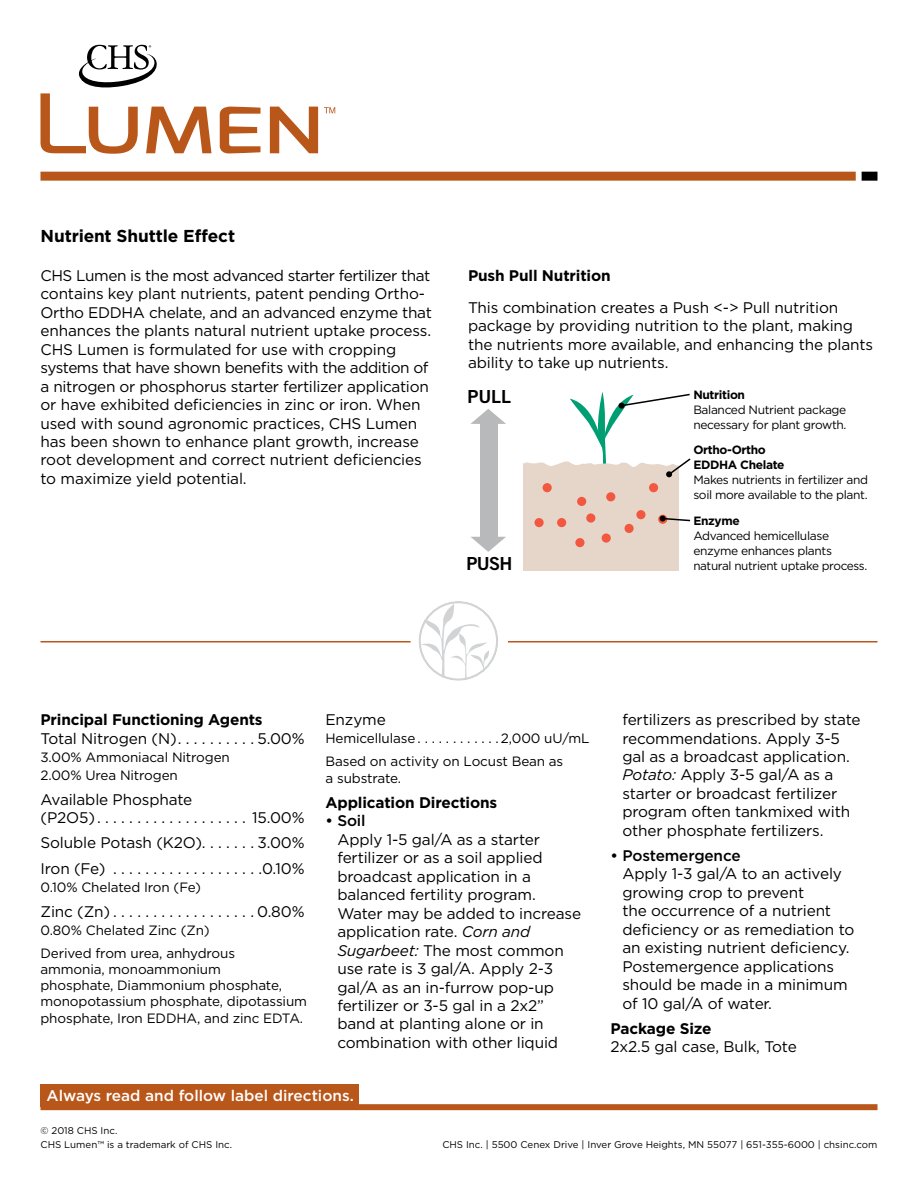
<style>
.page{position:relative;width:918px;height:1188px;background:#fff}
.page>*{position:absolute;margin:0;border:0;box-sizing:border-box;transform-origin:0 0}
.t1{font:18px "Trade Gothic LT Std Bd 2";letter-spacing:-.025em;color:#000}
.t2{font:700 17.25px "Gotham";letter-spacing:-.005em;color:#000}
.t3{font:15.3px/18.5px "Gotham";letter-spacing:-.01em;color:#000}
.t4{font:700 15.3px "Gotham";letter-spacing:-.01em;color:#000}
.t5{font:500 15.3px "Gotham";color:#fff}
.t6{font:500 15.3px "Gotham";letter-spacing:-.01em;color:#000}
.t7{font:13.5px/16.2px "Gotham";letter-spacing:-.01em;color:#000}
.t8{font:12px/15px "Gotham";letter-spacing:-.03em;color:#000}
.t9{font:700 12px/15px "Gotham";letter-spacing:-.03em;color:#000}
.t10{font:9.75px/13.4px "Gotham";color:#000}
.s1{font-style:italic}
</style>
<div class="page">
<div style="left:40px;top:1084px;width:319px;height:22px;background:#b9571b"></div>
<div style="left:40px;top:1104px;width:838px;height:6px;background:#b9571b"></div>
<div style="left:40px;top:172px;width:816px;height:9px;background:#b9571b"></div>
<div style="left:862px;top:172px;width:16px;height:9px;background:#000"></div>
<svg style="left:220px;top:107px;width:40px;height:46px"></svg>
<svg style="left:270px;top:107px;width:48px;height:46px"></svg>
<svg style="left:40px;top:45px;width:172px;height:109px"></svg>
<svg style="left:324px;top:107px;width:11px;height:6px"></svg>
<hr style="left:40px;top:641px;width:371px;height:1px;background:#b9571b">
<hr style="left:508px;top:641px;width:369px;height:1px;background:#b9571b">
<svg style="left:419px;top:601px;width:79px;height:80px"></svg>
<svg style="left:471px;top:409px;width:35px;height:15px"></svg>
<svg style="left:471px;top:537px;width:35px;height:15px"></svg>
<div style="left:480px;top:422px;width:17px;height:119px;background:#b7b9bb"></div>
<svg style="left:523px;top:392px;width:168px;height:178px"></svg>
<p class="t2" style="left:40px;top:224px;width:196px">Nutrient Shuttle Effect</p>
<p class="t3" style="left:40px;top:266px;width:393px">CHS Lumen is the most advanced starter fertilizer that contains key plant nutrients, patent pending Ortho-Ortho EDDHA chelate, and an advanced enzyme that enhances the plants natural nutrient uptake process.<br>CHS Lumen is formulated for use with cropping systems that have shown benefits with the addition of a nitrogen or phosphorus starter fertilizer application or have exhibited deficiencies in zinc or iron. When used with sound agronomic practices, CHS Lumen has been shown to enhance plant growth, increase root development and correct nutrient deficiencies to maximize yield potential.</p>
<p class="t4" style="left:468px;top:265px;width:144px">Push Pull Nutrition</p>
<p class="t3" style="left:468px;top:298px;width:407px">This combination creates a Push &lt;-&gt; Pull nutrition package by providing nutrition to the plant, making the nutrients more available, and enhancing the plants ability to take up nutrients.</p>
<p class="t9" style="left:693px;top:387px;width:53px">Nutrition</p>
<p class="t8" style="left:693px;top:402px;width:155px">Balanced Nutrient package necessary for plant growth.</p>
<p class="t9" style="left:693px;top:443px;width:93px">Ortho-Ortho<br>EDDHA Chelate</p>
<p class="t8" style="left:693px;top:472px;width:176px">Makes nutrients in fertilizer and soil more available to the plant.</p>
<p class="t9" style="left:693px;top:513px;width:48px">Enzyme</p>
<p class="t8" style="left:693px;top:528px;width:175px">Advanced hemicellulase enzyme enhances plants natural nutrient uptake process.</p>
<p class="t1" style="left:468px;top:385px;width:45px">PULL</p>
<p class="t1" style="left:467px;top:553px;width:47px">PUSH</p>
<p class="t4" style="left:40px;top:710px;width:224px">Principal Functioning Agents</p>
<p class="t3" style="left:40px;top:729px;width:141px">Total Nitrogen (N)..........</p>
<p class="t3" style="left:257px;top:729px;width:49px">5.00%</p>
<p class="t7" style="left:40px;top:747px;width:191px;line-height:18px">3.00% Ammoniacal Nitrogen<br>2.00% Urea Nitrogen</p>
<p class="t3" style="left:40px;top:790px;width:153px">Available Phosphate (P2O5)....................</p>
<p class="t3" style="left:252px;top:808px;width:54px">15.00%</p>
<p class="t3" style="left:40px;top:833px;width:167px">Soluble Potash (K2O).......</p>
<p class="t3" style="left:257px;top:833px;width:49px">3.00%</p>
<p class="t3" style="left:40px;top:859px;width:74px">Iron (Fe) ...................</p>
<p class="t3" style="left:262px;top:859px;width:44px">0.10%</p>
<p class="t7" style="left:40px;top:878px;width:162px">0.10% Chelated Iron (Fe)</p>
<p class="t3" style="left:257px;top:902px;width:49px">0.80%</p>
<p class="t7" style="left:40px;top:918px;width:196px;line-height:23px">0.80% Chelated Zinc (Zn)<br>Derived from urea, anhydrous</p>
<p class="t7" style="left:40px;top:961px;width:268px">ammonia, monoammonium<br>phosphate, Diammonium phosphate, monopotassium phosphate, dipotassium phosphate, Iron EDDHA, and zinc EDTA.</p>
<p class="t3" style="left:326px;top:710px;width:62px">Enzyme</p>
<p class="t7" style="left:326px;top:730px;width:95px">Hemicellulase............</p>
<p class="t7" style="left:326px;top:726px;width:266px;line-height:23.2px;text-indent:175px">2,000 uU/mL<br>Based on activity on Locust Bean as</p>
<p class="t7" style="left:326px;top:770px;width:77px">a substrate.</p>
<p class="t4" style="left:326px;top:792px;width:173px">Application Directions</p>
<p class="t6" style="left:326px;top:811px;width:42px">• Soil</p>
<p class="t3" style="left:337px;top:830px;width:245px">Apply 1-5 gal/A as a starter fertilizer or as a soil applied broadcast application in a balanced fertility program.<br>Water may be added to increase application rate. <span class="s1">Corn and<br>Sugarbeet:</span> The most common use rate is 3 gal/A. Apply 2-3 gal/A as an in-furrow pop-up fertilizer or 3-5 gal in a 2x2” band at planting alone or in combination with other liquid</p>
<p class="t5" style="left:47px;top:1085px;width:309px">Always read and follow label directions.</p>
<p class="t3" style="left:622px;top:710px;width:240px">fertilizers as prescribed by state recommendations. Apply 3-5 gal as a broadcast application.<br><span class="s1">Potato:</span> Apply 3-5 gal/A as a starter or broadcast fertilizer program often tankmixed with other phosphate fertilizers.</p>
<p class="t6" style="left:611px;top:846px;width:132px">• Postemergence</p>
<p class="t3" style="left:622px;top:864px;width:234px">Apply 1-3 gal/A to an actively growing crop to prevent<br>the occurrence of a nutrient deficiency or as remediation to an existing nutrient deficiency.<br>Postemergence applications should be made in a minimum of 10 gal/A of water.</p>
<p class="t4" style="left:611px;top:1018px;width:103px">Package Size</p>
<p class="t3" style="left:611px;top:1037px;width:188px">2x2.5 gal case, Bulk, Tote</p>
<p class="t10" style="left:40px;top:1124px;width:193px">© 2018 CHS Inc.<br>CHS Lumen™ is a trademark of CHS Inc.</p>
<p class="t10" style="left:442px;top:1137px;width:437px">CHS Inc. | 5500 Cenex Drive | Inver Grove Heights, MN 55077 | 651-355-6000 | chsinc.com</p>
</div>
